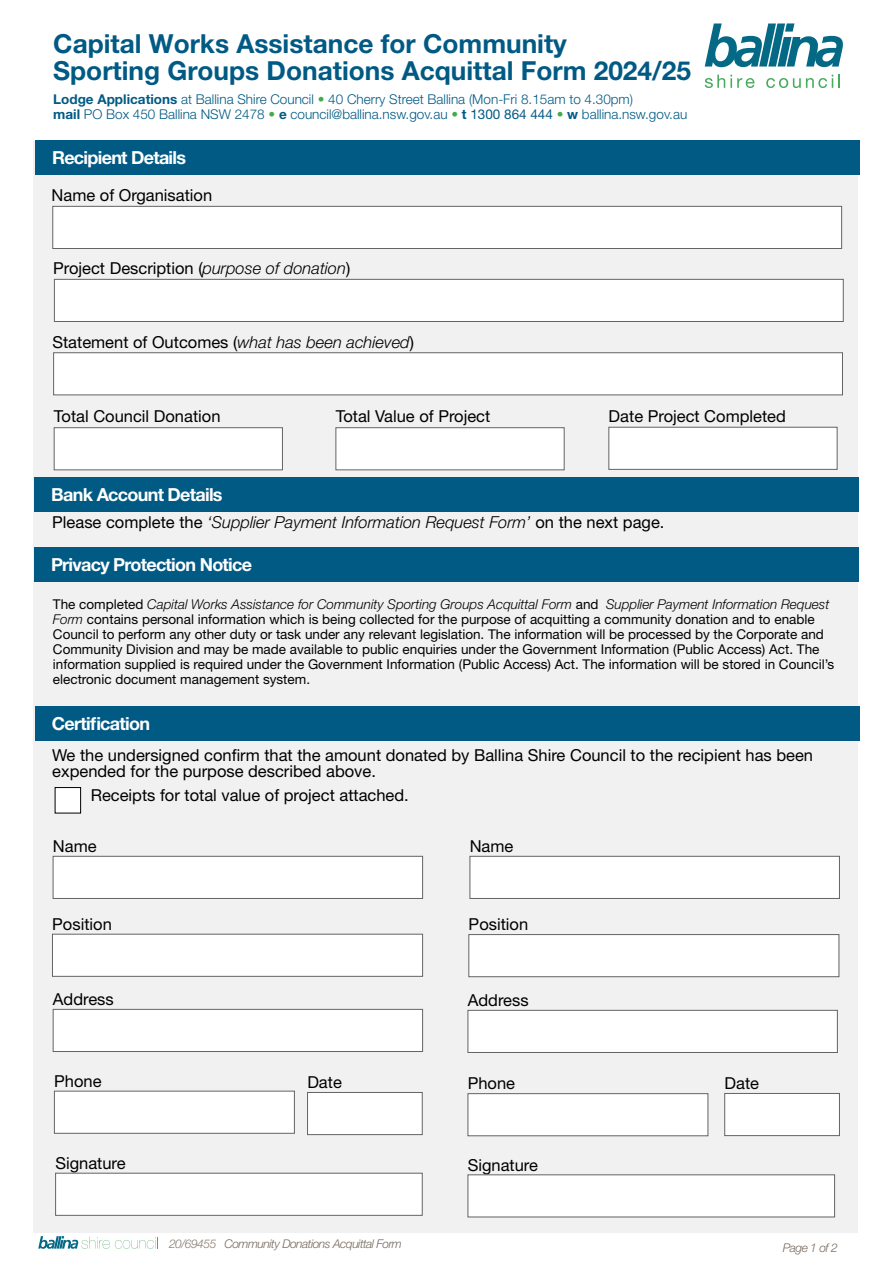
<style>
.page{position:relative;width:893px;height:1263px;background:#fff}
.page>*{position:absolute;margin:0;border:0;box-sizing:border-box;transform-origin:0 0}
.t1{font:700 26.25px/27px "Helvetica Neue LT Std";color:#005a84}
.t2{font:700 18px "Helvetica Neue LT Std";letter-spacing:-.04em;color:#fff}
.t3{font:16.5px/16.5px "Helvetica Neue LT Std";color:#000}
.t4{font:italic 300 16.5px "Helvetica Neue LT Std";color:#000}
.t5{font:13.5px/15px "Helvetica Neue LT Std";color:#000}
.t6{font:300 13.5px/15px "Helvetica Neue LT Std";color:#005a84}
.t7{font:italic 300 12px "Helvetica Neue LT Std";letter-spacing:-.04em;color:#75685c}
.s1{font-weight:700}
.s2{font-weight:400;color:#41ad49}
.s3{font-weight:400}
.s4{font-weight:300;font-style:italic}
.s5{font-weight:400;font-style:normal}
.s6{color:#897d72}
</style>
<div class="page">
<svg style="left:38px;top:1236px;width:120px;height:13px"></svg>
<div style="left:33px;top:142px;width:825px;height:1091px;background:#f1f1f2"></div>
<svg style="left:705px;top:75px;width:50px;height:13px"></svg>
<svg style="left:766px;top:75px;width:67px;height:13px"></svg>
<svg style="left:839px;top:75px;width:1px;height:13px"></svg>
<svg style="left:705px;top:23px;width:138px;height:44px"></svg>
<div style="left:35px;top:141px;width:825px;height:34px;background:#005a84"></div>
<div style="left:54px;top:427px;width:229px;height:43px;background:#fff;border:1px solid #636466"></div>
<div style="left:336px;top:427px;width:228px;height:43px;background:#fff;border:1px solid #636466"></div>
<div style="left:609px;top:427px;width:228px;height:43px;background:#fff;border:1px solid #636466"></div>
<div style="left:53px;top:206px;width:789px;height:43px;background:#fff;border:1px solid #636466"></div>
<div style="left:54px;top:279px;width:789px;height:43px;background:#fff;border:1px solid #636466"></div>
<div style="left:53px;top:353px;width:790px;height:42px;background:#fff"></div>
<div style="left:34px;top:477px;width:825px;height:34px;background:#005a84"></div>
<div style="left:35px;top:706px;width:825px;height:34px;background:#005a84"></div>
<div style="left:53px;top:856px;width:370px;height:43px;background:#fff;border:1px solid #636466"></div>
<div style="left:470px;top:856px;width:370px;height:43px;background:#fff;border:1px solid #636466"></div>
<div style="left:307px;top:1092px;width:115px;height:43px;background:#fff;border:1px solid #636466"></div>
<div style="left:724px;top:1093px;width:116px;height:43px;background:#fff;border:1px solid #636466"></div>
<div style="left:52px;top:934px;width:371px;height:42px;background:#fff;border:1px solid #636466"></div>
<div style="left:469px;top:934px;width:370px;height:43px;background:#fff;border:1px solid #636466"></div>
<div style="left:53px;top:1009px;width:370px;height:43px;background:#fff;border:1px solid #636466"></div>
<div style="left:54px;top:1091px;width:241px;height:42px;background:#fff;border:1px solid #636466"></div>
<div style="left:55px;top:1173px;width:367px;height:42px;background:#fff;border:1px solid #636466"></div>
<div style="left:468px;top:1174px;width:367px;height:43px;background:#fff;border:1px solid #636466"></div>
<div style="left:468px;top:1093px;width:240px;height:43px;background:#fff;border:1px solid #636466"></div>
<div style="left:468px;top:1010px;width:369px;height:43px;background:#fff;border:1px solid #636466"></div>
<div style="left:55px;top:787px;width:26px;height:26px;background:#fff"></div>
<div style="left:55px;top:787px;width:26px;height:26px;border:1px solid #000"></div>
<div style="left:34px;top:548px;width:825px;height:34px;background:#005a84"></div>
<h1 class="t1" style="left:53px;top:30px;width:639px">Capital Works Assistance for Community<br>Sporting Groups Donations Acquittal Form 2024/25</h1>
<p class="t6" style="left:53px;top:91px;width:635px"><span class="s1">Lodge Applications</span> at Ballina Shire Council <span class="s2">•</span> 40 Cherry Street Ballina (Mon-Fri 8.15am to 4.30pm)<br><span class="s1">mail</span> PO Box 450 Ballina NSW 2478 <span class="s2">•</span> <span class="s1">e</span> council@ballina.nsw.gov.au <span class="s2">•</span> <span class="s1">t</span> <span class="s3">1300 864 444</span> <span class="s2">•</span> <span class="s1">w</span> ballina.nsw.gov.au</p>
<h2 class="t2" style="left:52px;top:147px;width:136px">Recipient Details</h2>
<p class="t3" style="left:52px;top:187px;width:162px">Name of Organisation</p>
<p class="t3" style="left:53px;top:260px;width:299px">Project Description (<span class="s4">purpose of donation</span>)</p>
<p class="t3" style="left:52px;top:333px;width:363px">Statement of Outcomes (<span class="s4">what has been achieved</span>)</p>
<p class="t3" style="left:54px;top:408px;width:168px">Total Council Donation</p>
<p class="t3" style="left:336px;top:408px;width:156px">Total Value of Project</p>
<p class="t3" style="left:609px;top:408px;width:179px">Date Project Completed</p>
<h2 class="t2" style="left:51px;top:483px;width:173px">Bank Account Details</h2>
<p class="t4" style="left:52px;top:512px;width:614px"><span class="s5">Please complete the</span> ‘Supplier Payment Information Request Form’ <span class="s5">on the next page.</span></p>
<h2 class="t2" style="left:51px;top:554px;width:203px">Privacy Protection Notice</h2>
<p class="t5" style="left:53px;top:597px;width:783px">The completed <span class="s4">Capital Works Assistance for Community Sporting Groups Acquittal Form</span> and <span class="s4">Supplier Payment Information Request Form</span> contains personal information which is being collected for the purpose of acquitting a community donation and to enable Council to perform any other duty or task under any relevant legislation. The information will be processed by the Corporate and Community Division and may be made available to public enquiries under the Government Information (Public Access) Act. The information supplied is required under the Government Information (Public Access) Act. The information will be stored in Council’s electronic document management system.</p>
<h2 class="t2" style="left:52px;top:712px;width:100px">Certification</h2>
<p class="t3" style="left:52px;top:746px;width:762px">We the undersigned confirm that the amount donated by Ballina Shire Council to the recipient has been expended for the purpose described above.</p>
<p class="t3" style="left:91px;top:786px;width:320px">Receipts for total value of project attached.</p>
<p class="t3" style="left:53px;top:838px;width:45px">Name</p>
<p class="t3" style="left:470px;top:838px;width:45px">Name</p>
<p class="t3" style="left:52px;top:916px;width:61px">Position</p>
<p class="t3" style="left:469px;top:916px;width:61px">Position</p>
<p class="t3" style="left:53px;top:991px;width:62px">Address</p>
<p class="t3" style="left:54px;top:1073px;width:49px">Phone</p>
<p class="t3" style="left:468px;top:992px;width:62px">Address</p>
<p class="t3" style="left:307px;top:1074px;width:36px">Date</p>
<p class="t3" style="left:724px;top:1075px;width:36px">Date</p>
<p class="t3" style="left:468px;top:1075px;width:49px">Phone</p>
<p class="t3" style="left:55px;top:1155px;width:72px">Signature</p>
<p class="t3" style="left:468px;top:1156px;width:72px">Signature</p>
<p class="t7" style="left:169px;top:1237px;width:234px"><span class="s6">20/69455</span> Community Donations Acquittal Form</p>
<p class="t7" style="left:783px;top:1240px;width:57px">Page 1 of 2</p>
</div>
